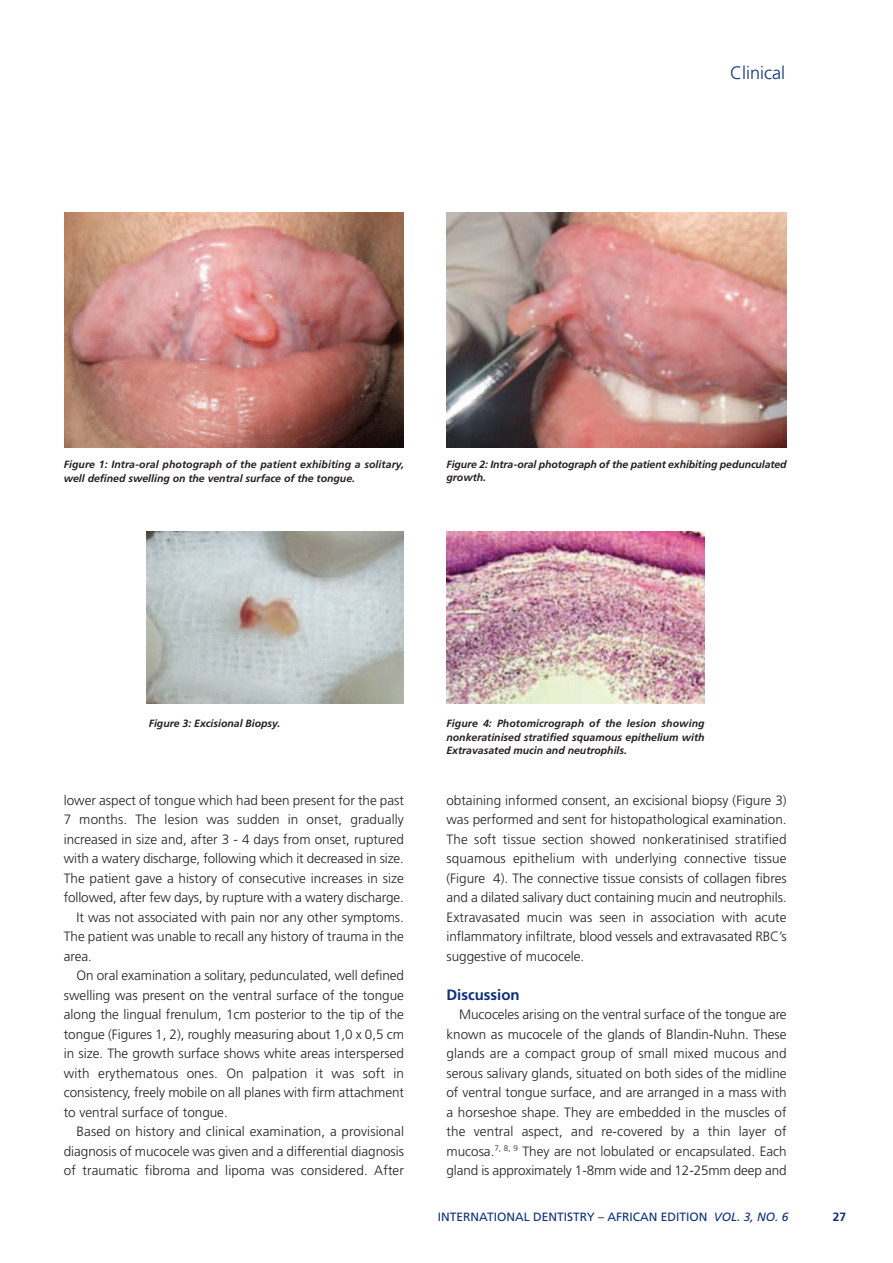
<style>
.page{position:relative;width:893px;height:1263px;background:#fff}
.page>*{position:absolute;margin:0;border:0;box-sizing:border-box;transform-origin:0 0}
.t1{font:300 18px "Frutiger";color:#0d3079}
.t2{font:700 15px "Frutiger";color:#0d3079}
.t3{font:300 13.5px/19.5px "Frutiger";color:#231f20;text-align:justify}
.t4{font:12px "Frutiger";color:#0d3079}
.t5{font:700 12px "Frutiger";color:#0d3079}
.t6{font:italic 700 10.5px/13.5px "Frutiger";color:#231f20}
.s1{font-style:italic}
</style>
<div class="page">
<img style="left:64px;top:213px;width:340px;height:234px">
<img style="left:446px;top:213px;width:341px;height:234px">
<img style="left:147px;top:532px;width:257px;height:171px">
<img style="left:446px;top:532px;width:258px;height:171px">
<h1 class="t1" style="left:730px;top:65px;width:56px">Clinical</h1>
<p class="t6" style="left:64px;top:459px;width:342px">Figure 1: Intra-oral photograph of the patient exhibiting a solitary, well defined swelling on the ventral surface of the tongue.</p>
<p class="t6" style="left:446px;top:458px;width:342px">Figure 2: Intra-oral photograph of the patient exhibiting pedunculated growth.</p>
<p class="t6" style="left:149px;top:718px;width:133px">Figure 3: Excisional Biopsy.</p>
<p class="t6" style="left:446px;top:718px;width:260px;text-align:justify">Figure 4: Photomicrograph of the lesion showing nonkeratinised stratified squamous epithelium with Extravasated mucin and neutrophils.</p>
<p class="t3" style="left:64px;top:791px;width:342px">lower aspect of tongue which had been present for the past</p>
<p class="t3" style="left:64px;top:811px;width:342px">7 months. The lesion was sudden in onset, gradually</p>
<p class="t3" style="left:64px;top:830px;width:342px">increased in size and, after 3 - 4 days from onset, ruptured</p>
<p class="t3" style="left:64px;top:850px;width:342px">with a watery discharge, following which it decreased in size.</p>
<p class="t3" style="left:64px;top:869px;width:342px">The patient gave a history of consecutive increases in size</p>
<p class="t3" style="left:64px;top:889px;width:342px">followed, after few days, by rupture with a watery discharge.</p>
<p class="t3" style="left:77px;top:908px;width:329px">It was not associated with pain nor any other symptoms.</p>
<p class="t3" style="left:64px;top:928px;width:342px">The patient was unable to recall any history of trauma in the</p>
<p class="t3" style="left:64px;top:947px;width:30px">area.</p>
<p class="t3" style="left:77px;top:967px;width:329px">On oral examination a solitary, pedunculated, well defined</p>
<p class="t3" style="left:64px;top:986px;width:342px">swelling was present on the ventral surface of the tongue</p>
<p class="t3" style="left:64px;top:1006px;width:342px">along the lingual frenulum, 1cm posterior to the tip of the</p>
<p class="t3" style="left:64px;top:1025px;width:342px">tongue (Figures 1, 2), roughly measuring about 1,0 x 0,5 cm</p>
<p class="t3" style="left:64px;top:1045px;width:342px">in size. The growth surface shows white areas interspersed</p>
<p class="t3" style="left:64px;top:1064px;width:342px">with erythematous ones. On palpation it was soft in</p>
<p class="t3" style="left:64px;top:1084px;width:342px">consistency, freely mobile on all planes with firm attachment</p>
<p class="t3" style="left:64px;top:1103px;width:166px">to ventral surface of tongue.</p>
<p class="t3" style="left:77px;top:1123px;width:329px">Based on history and clinical examination, a provisional</p>
<p class="t3" style="left:64px;top:1142px;width:342px">diagnosis of mucocele was given and a differential diagnosis</p>
<p class="t3" style="left:64px;top:1162px;width:342px">of traumatic fibroma and lipoma was considered. After</p>
<p class="t3" style="left:446px;top:791px;width:342px">obtaining informed consent, an excisional biopsy (Figure 3) was performed and sent for histopathological examination.<br>The soft tissue section showed nonkeratinised stratified squamous epithelium with underlying connective tissue (Figure 4). The connective tissue consists of collagen fibres and a dilated salivary duct containing mucin and neutrophils.<br>Extravasated mucin was seen in association with acute inflammatory infiltrate, blood vessels and extravasated RBC’s suggestive of mucocele.</p>
<p class="t2" style="left:446px;top:988px;width:75px">Discussion</p>
<p class="t3" style="left:446px;top:1006px;width:342px;text-indent:13px">Mucoceles arising on the ventral surface of the tongue are known as mucocele of the glands of Blandin-Nuhn. These glands are a compact group of small mixed mucous and serous salivary glands, situated on both sides of the midline of ventral tongue surface, and are arranged in a mass with a horseshoe shape. They are embedded in the muscles of the ventral aspect, and re-covered by a thin layer of mucosa.<sup>7,</sup> <sup>8,</sup> <sup>9</sup> They are not lobulated or encapsulated. Each gland is approximately 1-8mm wide and 12-25mm deep and</p>
<p class="t4" style="left:438px;top:1212px;width:352px">INTERNATIONAL DENTISTRY – AFRICAN EDITION <span class="s1">VOL. 3, NO. 6</span></p>
<p class="t5" style="left:833px;top:1212px;width:15px">27</p>
</div>
